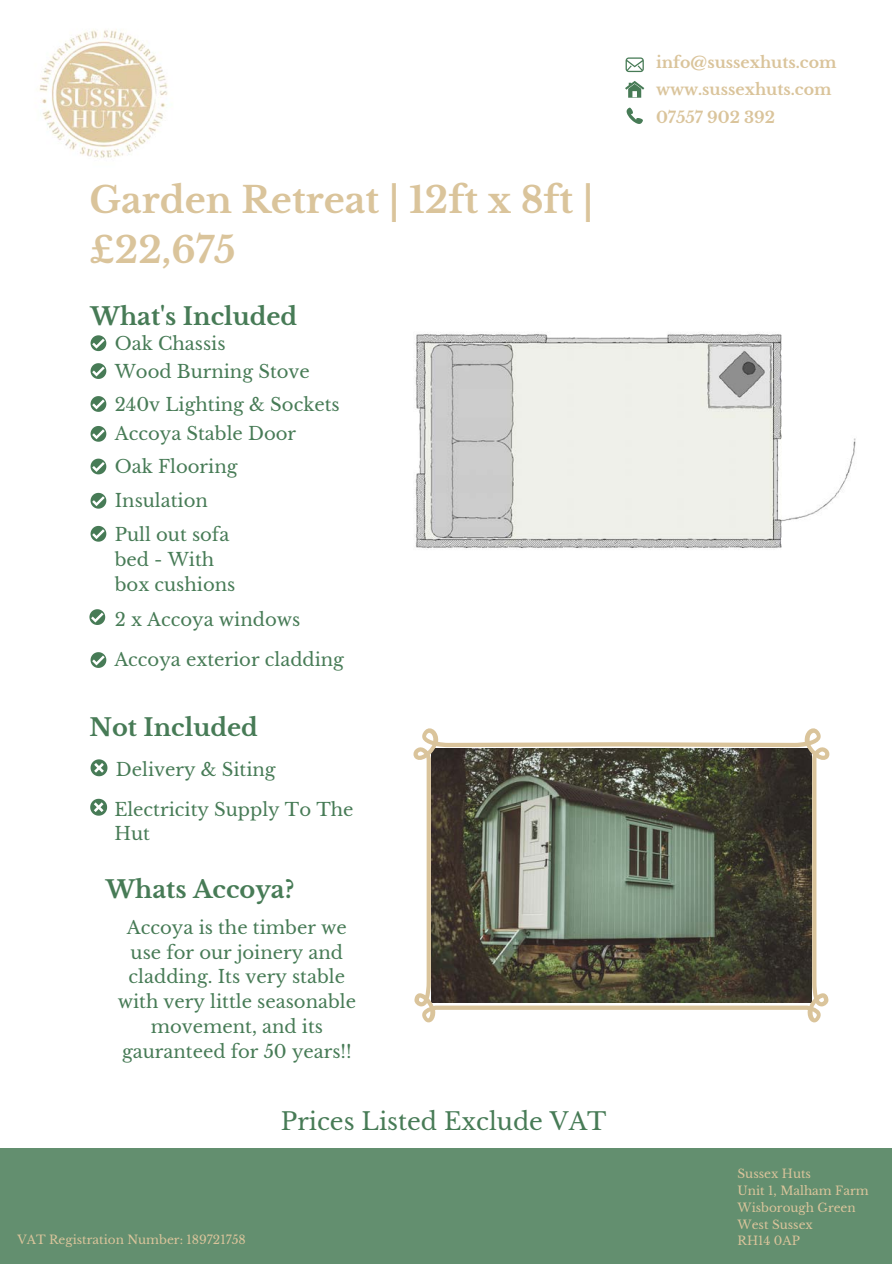
<style>
.page{position:relative;width:894px;height:1264px;background:#fff}
.page>*{position:absolute;margin:0;border:0;box-sizing:border-box;transform-origin:0 0}
.t1{font:700 36px/50.1px "Libre Baskerville";color:#dac49b}
.t2{font:700 24px "Libre Baskerville";color:#477b56}
.t3{font:24px "Libre Baskerville";color:#477b56}
.t4{font:18px/24.9px "Libre Baskerville";color:#477b56}
.t5{font:700 15.75px/27.3px "Libre Baskerville";color:#dac49b}
.t6{font:12px/16.6px "Libre Baskerville";color:#dac49b}
</style>
<div class="page">
<svg style="left:90px;top:759px;width:17px;height:17px"></svg>
<svg style="left:90px;top:798px;width:17px;height:17px"></svg>
<img style="left:414px;top:332px;width:442px;height:218px">
<div style="left:0;top:1147px;width:891px;height:116px;background:#638f6f"></div>
<svg style="left:413px;top:728px;width:416px;height:295px;background:#77776a"></svg>
<img style="left:39px;top:29px;width:129px;height:129px">
<svg style="left:625px;top:57px;width:18px;height:15px"></svg>
<svg style="left:625px;top:81px;width:19px;height:17px"></svg>
<svg style="left:626px;top:108px;width:16px;height:16px"></svg>
<svg style="left:90px;top:335px;width:16px;height:16px"></svg>
<svg style="left:90px;top:363px;width:16px;height:16px"></svg>
<svg style="left:90px;top:396px;width:16px;height:16px"></svg>
<svg style="left:90px;top:426px;width:16px;height:16px"></svg>
<svg style="left:90px;top:458px;width:16px;height:16px"></svg>
<svg style="left:90px;top:493px;width:16px;height:15px"></svg>
<svg style="left:90px;top:526px;width:16px;height:15px"></svg>
<svg style="left:89px;top:609px;width:16px;height:16px"></svg>
<svg style="left:90px;top:652px;width:16px;height:16px"></svg>
<h1 class="t1" style="left:89px;top:175px;width:505px">Garden Retreat | 12ft x 8ft | £22,675</h1>
<h2 class="t2" style="left:90px;top:301px;width:208px">What's Included</h2>
<p class="t4" style="left:115px;top:329px;width:196px;line-height:27.9px">Oak Chassis<br>Wood Burning Stove</p>
<p class="t4" style="left:115px;top:389px;width:226px;line-height:29.8px">240v Lighting &amp; Sockets<br>Accoya Stable Door</p>
<p class="t4" style="left:115px;top:449px;width:124px;line-height:34.2px">Oak Flooring<br>Insulation</p>
<p class="t4" style="left:115px;top:521px;width:122px">Pull out sofa bed - With box cushions</p>
<p class="t4" style="left:115px;top:607px;width:187px">2 x Accoya windows</p>
<p class="t4" style="left:114px;top:647px;width:231px">Accoya exterior cladding</p>
<h2 class="t2" style="left:89px;top:712px;width:170px">Not Included</h2>
<p class="t4" style="left:114px;top:750px;width:241px;line-height:39.5px">Delivery &amp; Siting<br>Electricity Supply To The</p>
<p class="t4" style="left:114px;top:821px;width:37px">Hut</p>
<h2 class="t2" style="left:106px;top:874px;width:190px">Whats Accoya?</h2>
<p class="t4" style="left:118px;top:914px;width:240px;text-align:center">Accoya is the timber we use for our joinery and cladding. Its very stable with very little seasonable movement, and its gauranteed for 50 years!!</p>
<h2 class="t3" style="left:281px;top:1106px;width:327px">Prices Listed Exclude VAT</h2>
<p class="t6" style="left:17px;top:1231px;width:230px">VAT Registration Number: 189721758</p>
<p class="t5" style="left:655px;top:49px;width:182px">info@sussexhuts.com www.sussexhuts.com<br>07557 902 392</p>
<p class="t6" style="left:737px;top:1165px;width:132px">Sussex Huts<br>Unit 1, Malham Farm<br>Wisborough Green<br>West Sussex<br>RH14 0AP</p>
</div>
